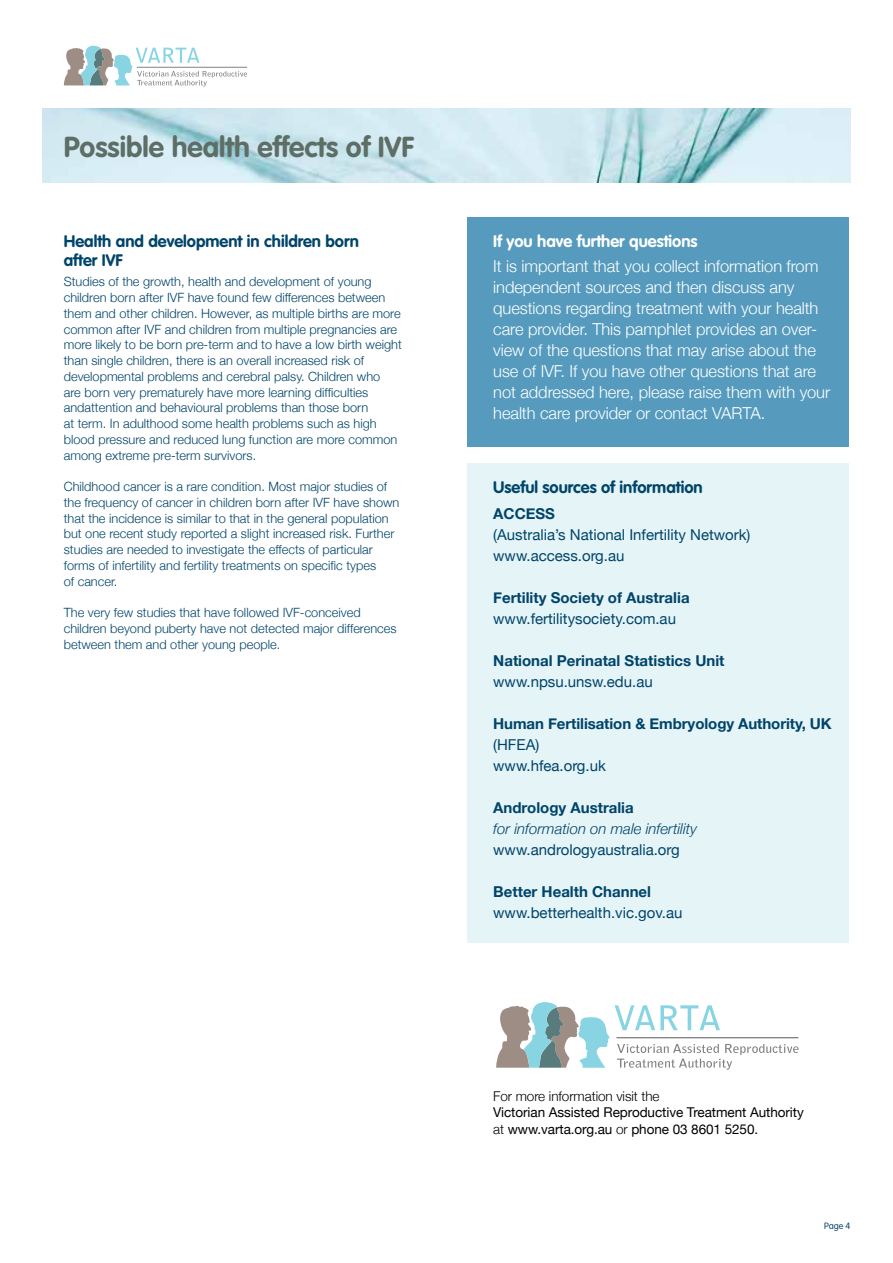
<style>
.page{position:relative;width:893px;height:1263px;background:#fff}
.page>*{position:absolute;margin:0;border:0;box-sizing:border-box;transform-origin:0 0}
.t1{font:700 28.5px "VAG Rounded";color:#5e6e66}
.t2{font:300 16.5px/21px "Helvetica Neue";letter-spacing:-.005em;color:#fff}
.t3{font:700 16.5px/19.5px "VAG Rounded";color:#00446a}
.t4{font:700 15px/21px "Helvetica Neue";color:#00446a}
.t5{font:15px/21px "Helvetica Neue";color:#00446a}
.t6{font:italic 300 15px/21px "Helvetica Neue";color:#00446a}
.t7{font:13.5px/16.5px "Helvetica Neue";letter-spacing:-.005em;color:#000}
.t8{font:300 12.75px/15.8px "Helvetica Neue";color:#00446a}
.t9{font:300 9px "VAG Rounded";color:#00446a}
.s1{font-family:"VAG Rounded";font-weight:700}
.s2{font-weight:700}
.s3{font-weight:400}
.s4{font-weight:700;font-style:normal}
.s5{font-weight:400;font-style:normal}
.s6{font-weight:300}
</style>
<div class="page">
<div style="left:468px;top:217px;width:381px;height:229px;background:#569bbe"></div>
<div style="left:468px;top:463px;width:381px;height:480px;background:#e5f4f7"></div>
<svg style="left:496px;top:1002px;width:303px;height:68px"></svg>
<svg style="left:64px;top:46px;width:183px;height:41px"></svg>
<img style="left:43px;top:108px;width:807px;height:75px">
<p class="t1" style="left:64px;top:130px;width:352px">Possible health effects of IVF</p>
<p class="t3" style="left:64px;top:231px;width:297px">Health and development in children born after IVF</p>
<p class="t8" style="left:64px;top:273px;width:339px">Studies of the growth, health and development of young children born after IVF have found few differences between them and other children. However, as multiple births are more common after IVF and children from multiple pregnancies are more likely to be born pre-term and to have a low birth weight than single children, there is an overall increased risk of developmental problems and cerebral palsy. Children who<br>are born very prematurely have more learning difficulties andattention and behavioural problems than those born<br>at term. In adulthood some health problems such as high blood pressure and reduced lung function are more common among extreme pre-term survivors.</p>
<p class="t8" style="left:64px;top:478px;width:337px">Childhood cancer is a rare condition. Most major studies of the frequency of cancer in children born after IVF have shown that the incidence is similar to that in the general population but one recent study reported a slight increased risk. Further studies are needed to investigate the effects of particular forms of infertility and fertility treatments on specific types<br>of cancer.</p>
<p class="t8" style="left:64px;top:604px;width:334px">The very few studies that have followed IVF-conceived children beyond puberty have not detected major differences between them and other young people.</p>
<p class="t2" style="left:493px;top:227px;width:327px;line-height:25.2px"><span class="s1">If you have further questions<br></span>It is important that you collect information from</p>
<p class="t2" style="left:493px;top:276px;width:338px">independent sources and then discuss any questions regarding treatment with your health care provider. This pamphlet provides an over&shy;view of the questions that may arise about the use of IVF. If you have other questions that are not addressed here, please raise them with your health care provider or contact VARTA.</p>
<p class="t3" style="left:493px;top:478px;width:211px">Useful sources of information</p>
<p class="t5" style="left:493px;top:504px;width:259px"><span class="s2">ACCESS<br></span>(Australia’s National Infertility Network) www.access.org.au</p>
<p class="t4" style="left:493px;top:587px;width:198px">Fertility Society of Australia <span class="s3">www.fertilitysociety.com.au</span></p>
<p class="t4" style="left:493px;top:650px;width:233px">National Perinatal Statistics Unit <span class="s3">www.npsu.unsw.edu.au</span></p>
<p class="t4" style="left:493px;top:713px;width:340px">Human Fertilisation &amp; Embryology Authority, UK <span class="s3">(HFEA)<br>www.hfea.org.uk</span></p>
<p class="t6" style="left:493px;top:796px;width:205px"><span class="s4">Andrology Australia<br></span>for information on male infertility <span class="s5">www.andrologyaustralia.org</span></p>
<p class="t5" style="left:493px;top:882px;width:191px"><span class="s2">Better Health Channel </span>www.betterhealth.vic.gov.au</p>
<p class="t7" style="left:493px;top:1088px;width:312px"><span class="s6">For more information visit the<br></span>Victorian Assisted Reproductive Treatment Authority <span class="s6">at</span> www.varta.org.au <span class="s6">or</span> phone 03 8601 5250.</p>
<p class="t9" style="left:824px;top:1221px;width:28px">Page 4</p>
</div>
